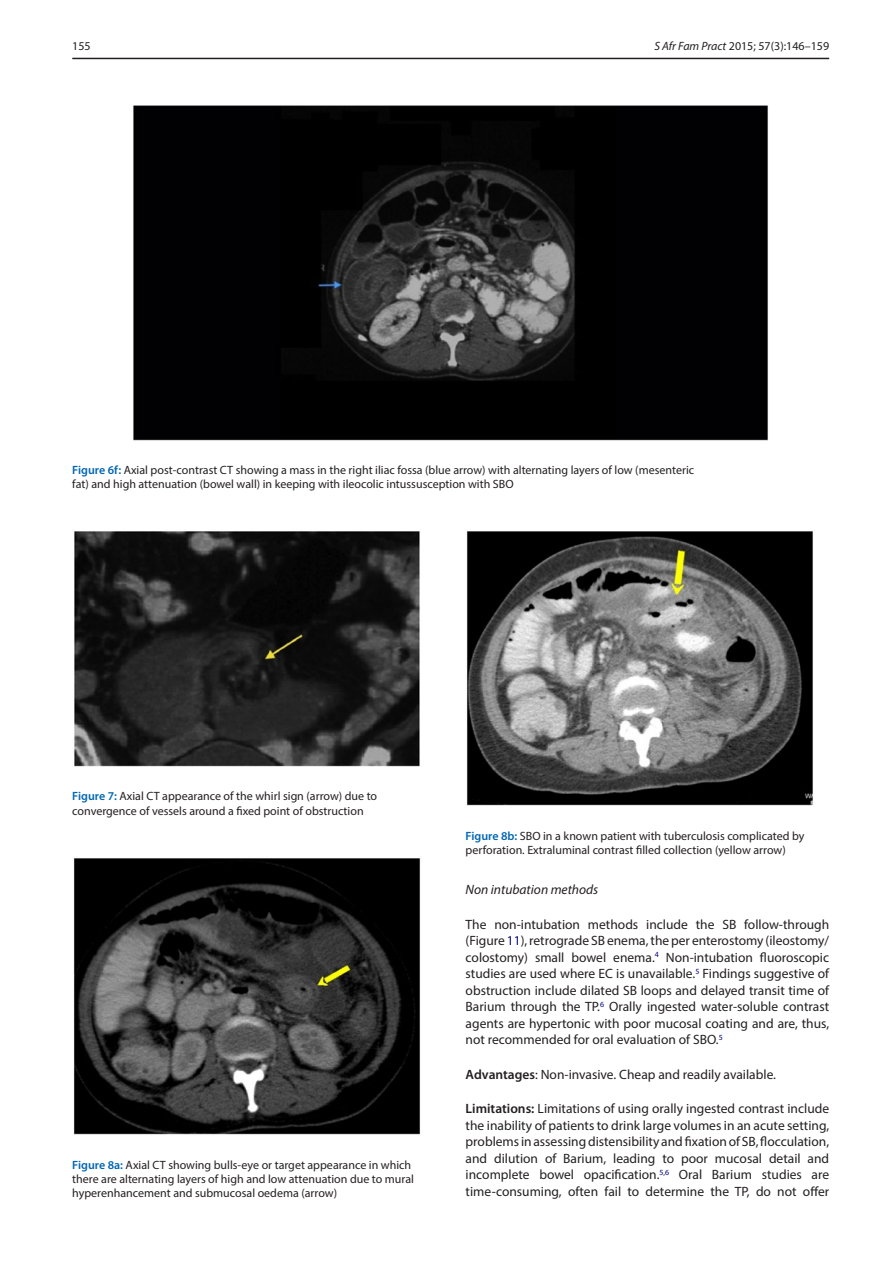
<style>
.page{position:relative;width:893px;height:1263px;background:#fff}
.page>*{position:absolute;margin:0;border:0;box-sizing:border-box;transform-origin:0 0}
.t1{font:13.5px/16.5px "Myriad Pro";color:#231f20;text-align:justify}
.t2{font:italic 13.5px "Myriad Pro";color:#231f20}
.t3{font:12px/14.4px "Myriad Pro";color:#231f20}
.s1{font-style:italic}
.s2{font-weight:600;color:#0166b3}
.s3{color:#000080}
.s4{font-weight:600}
</style>
<div class="page">
<hr style="left:72px;top:58px;width:757px;height:1px;background:#231f20">
<img style="left:133px;top:105px;width:636px;height:336px">
<img style="left:74px;top:531px;width:346px;height:236px">
<img style="left:73px;top:858px;width:348px;height:277px">
<img style="left:466px;top:531px;width:347px;height:275px">
<p class="t3" style="left:72px;top:39px;width:20px">155</p>
<p class="t3" style="left:654px;top:39px;width:176px"><span class="s1">S Afr Fam Pract</span> 2015; 57(3):146–159</p>
<p class="t3" style="left:72px;top:463px;width:623px"><span class="s2">Figure 6f:</span> Axial post-contrast CT showing a mass in the right iliac fossa (blue arrow) with alternating layers of low (mesenteric fat) and high attenuation (bowel wall) in keeping with ileocolic intussusception with SBO</p>
<p class="t3" style="left:72px;top:789px;width:306px"><span class="s2">Figure 7:</span> Axial CT appearance of the whirl sign (arrow) due to convergence of vessels around a fixed point of obstruction</p>
<p class="t3" style="left:72px;top:1157px;width:343px"><span class="s2">Figure 8a:</span> Axial CT showing bulls-eye or target appearance in which there are alternating layers of high and low attenuation due to mural hyperenhancement and submucosal oedema (arrow)</p>
<p class="t3" style="left:466px;top:828px;width:340px"><span class="s2">Figure 8b:</span> SBO in a known patient with tuberculosis complicated by perforation. Extraluminal contrast filled collection (yellow arrow)</p>
<p class="t2" style="left:466px;top:881px;width:134px">Non intubation methods</p>
<p class="t1" style="left:466px;top:916px;width:365px">The non-intubation methods include the SB follow-through (Figure <span class="s3">11</span>), retrograde SB enema, the per enterostomy (ileostomy/ colostomy) small bowel enema.<sup>4</sup> Non-intubation fluoroscopic studies are used where EC is unavailable.<sup>5</sup> Findings suggestive of obstruction include dilated SB loops and delayed transit time of Barium through the TP.<sup>6</sup> Orally ingested water-soluble contrast agents are hypertonic with poor mucosal coating and are, thus, not recommended for oral evaluation of SBO.<sup>5</sup></p>
<p class="t1" style="left:466px;top:1066px;width:312px"><span class="s4">Advantages</span>: Non-invasive. Cheap and readily available.</p>
<p class="t1" style="left:466px;top:1100px;width:365px"><span class="s4">Limitations:</span> Limitations of using orally ingested contrast include the inability of patients to drink large volumes in an acute setting, problems in assessing distensibility and fixation of SB, flocculation, and dilution of Barium, leading to poor mucosal detail and incomplete bowel opacification.<sup>5</sup><sup>,</sup><sup>6</sup> Oral Barium studies are time-consuming, often fail to determine the TP, do not offer</p>
</div>
